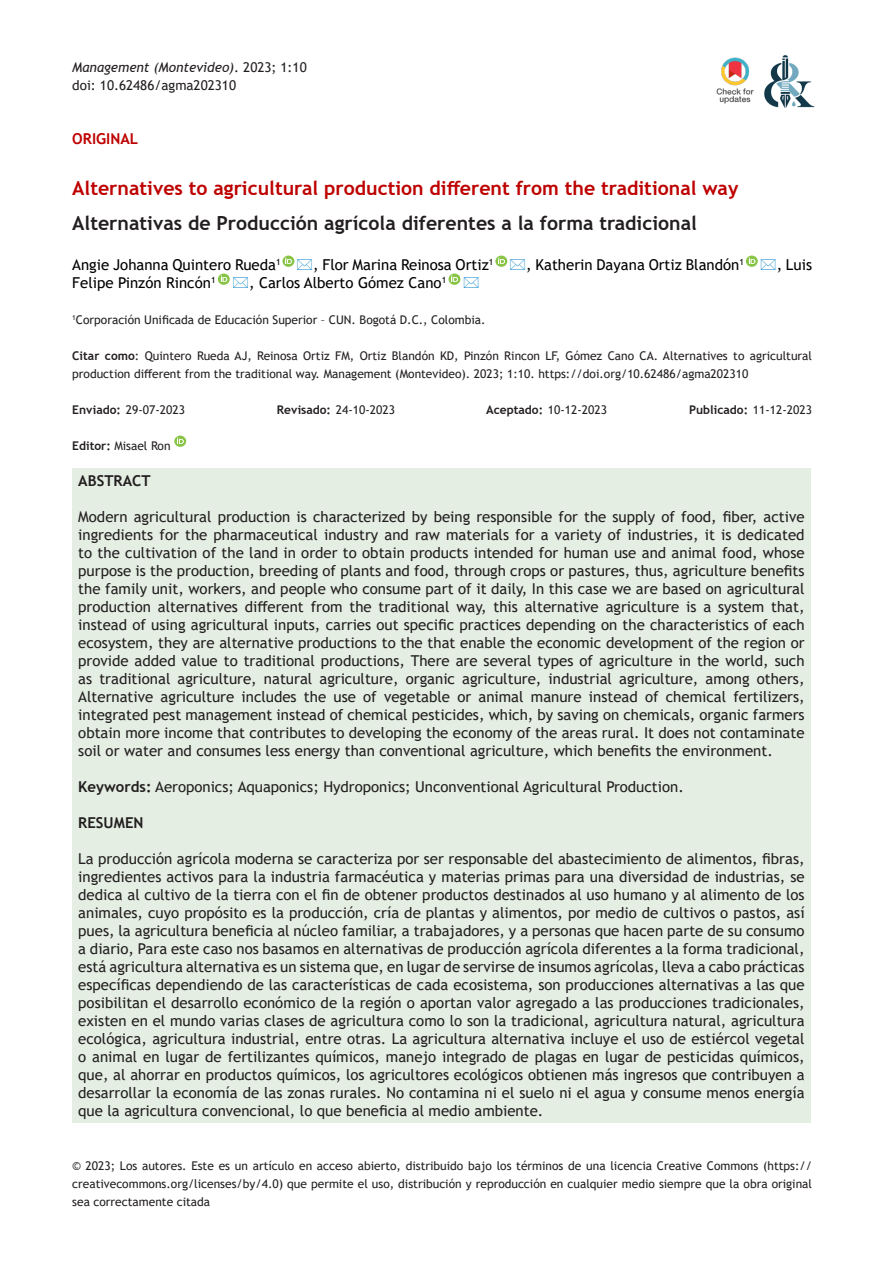
<style>
.page{position:relative;width:893px;height:1263px;background:#fff}
.page>*{position:absolute;margin:0;border:0;box-sizing:border-box;transform-origin:0 0}
.t1{font:700 19.5px "Trebuchet MS";color:#be0000}
.t2{font:700 19.5px "Trebuchet MS";color:#231f20}
.t3{font:15px/18px "Trebuchet MS";color:#231f20;text-align:justify}
.t4{font:15px "Trebuchet MS";color:#000}
.t5{font:700 15px "Trebuchet MS";color:#231f20}
.t6{font:700 15px "Trebuchet MS";color:#be0000}
.t7{font:italic 13.5px "Trebuchet MS";color:#231f20}
.t8{font:13.5px "Trebuchet MS";color:#231f20}
.t9{font:12px/18px "Trebuchet MS";color:#231f20;text-align:justify}
.t10{font:700 12px "Trebuchet MS";color:#231f20}
.s1{font-style:normal}
.s2{font-weight:700}
.s3{font-weight:400}
</style>
<div class="page">
<img style="left:716px;top:55px;width:99px;height:53px">
<div style="left:72px;top:468px;width:739px;height:654px;background:#e4eee3"></div>
<svg style="left:174px;top:436px;width:12px;height:11px"></svg>
<svg style="left:282px;top:256px;width:13px;height:11px"></svg>
<svg style="left:495px;top:256px;width:13px;height:11px"></svg>
<svg style="left:746px;top:256px;width:12px;height:11px"></svg>
<svg style="left:218px;top:274px;width:12px;height:11px"></svg>
<svg style="left:448px;top:274px;width:13px;height:11px"></svg>
<p class="t7" style="left:72px;top:59px;width:236px">Management (Montevideo)<span class="s1">. 2023; 1:10</span></p>
<p class="t8" style="left:72px;top:77px;width:165px">doi: 10.62486/agma202310</p>
<p class="t6" style="left:72px;top:129px;width:67px">ORIGINAL</p>
<p class="t1" style="left:72px;top:176px;width:668px">Alternatives to agricultural production different from the traditional way</p>
<p class="t2" style="left:72px;top:211px;width:626px">Alternativas de Producción agrícola diferentes a la forma tradicional</p>
<p class="t4" style="left:72px;top:255px;width:210px">Angie Johanna Quintero Rueda<sup>1</sup></p>
<p class="t4" style="left:313px;top:255px;width:182px">, Flor Marina Reinosa Ortiz<sup>1</sup></p>
<p class="t4" style="left:526px;top:255px;width:219px">, Katherin Dayana Ortiz Blandón<sup>1</sup></p>
<p class="t4" style="left:777px;top:255px;width:37px">, Luis</p>
<p class="t4" style="left:72px;top:273px;width:145px">Felipe Pinzón Rincón<sup>1</sup></p>
<p class="t4" style="left:249px;top:273px;width:199px">, Carlos Alberto Gómez Cano<sup>1</sup></p>
<p class="t9" style="left:72px;top:311px;width:415px"><sup>1</sup>Corporación Unificada de Educación Superior – CUN. Bogotá D.C., Colombia.</p>
<p class="t9" style="left:72px;top:347px;width:741px"><span class="s2">Citar como</span>: Quintero Rueda AJ, Reinosa Ortiz FM, Ortiz Blandón KD, Pinzón Rincon LF, Gómez Cano CA. Alternatives to agricultural production different from the traditional way. Management (Montevideo). 2023; 1:10. https://doi.org/10.62486/agma202310</p>
<p class="t9" style="left:72px;top:401px;width:114px"><span class="s2">Enviado:</span> 29-07-2023</p>
<p class="t9" style="left:277px;top:401px;width:120px"><span class="s2">Revisado:</span> 24-10-2023</p>
<p class="t9" style="left:486px;top:401px;width:122px"><span class="s2">Aceptado:</span> 10-12-2023</p>
<p class="t10" style="left:689px;top:402px;width:124px">Publicado: <span class="s3">11-12-2023</span></p>
<p class="t9" style="left:72px;top:437px;width:100px"><span class="s2">Editor:</span> Misael Ron</p>
<p class="t5" style="left:78px;top:471px;width:74px">ABSTRACT</p>
<p class="t3" style="left:78px;top:508px;width:728px">Modern agricultural production is characterized by being responsible for the supply of food, fiber, active ingredients for the pharmaceutical industry and raw materials for a variety of industries, it is dedicated to the cultivation of the land in order to obtain products intended for human use and animal food, whose purpose is the production, breeding of plants and food, through crops or pastures, thus, agriculture benefits the family unit, workers, and people who consume part of it daily, In this case we are based on agricultural production alternatives different from the traditional way, this alternative agriculture is a system that, instead of using agricultural inputs, carries out specific practices depending on the characteristics of each ecosystem, they are alternative productions to the that enable the economic development of the region or provide added value to traditional productions, There are several types of agriculture in the world, such as traditional agriculture, natural agriculture, organic agriculture, industrial agriculture, among others, Alternative agriculture includes the use of vegetable or animal manure instead of chemical fertilizers, integrated pest management instead of chemical pesticides, which, by saving on chemicals, organic farmers obtain more income that contributes to developing the economy of the areas rural. It does not contaminate soil or water and consumes less energy than conventional agriculture, which benefits the environment.</p>
<p class="t3" style="left:78px;top:778px;width:607px"><span class="s2">Keywords:</span> Aeroponics; Aquaponics; Hydroponics; Unconventional Agricultural Production.</p>
<p class="t5" style="left:78px;top:813px;width:67px">RESUMEN</p>
<p class="t3" style="left:78px;top:850px;width:728px">La producción agrícola moderna se caracteriza por ser responsable del abastecimiento de alimentos, fibras, ingredientes activos para la industria farmacéutica y materias primas para una diversidad de industrias, se dedica al cultivo de la tierra con el fin de obtener productos destinados al uso humano y al alimento de los animales, cuyo propósito es la producción, cría de plantas y alimentos, por medio de cultivos o pastos, así pues, la agricultura beneficia al núcleo familiar, a trabajadores, y a personas que hacen parte de su consumo a diario, Para este caso nos basamos en alternativas de producción agrícola diferentes a la forma tradicional, está agricultura alternativa es un sistema que, en lugar de servirse de insumos agrícolas, lleva a cabo prácticas específicas dependiendo de las características de cada ecosistema, son producciones alternativas a las que posibilitan el desarrollo económico de la región o aportan valor agregado a las producciones tradicionales, existen en el mundo varias clases de agricultura como lo son la tradicional, agricultura natural, agricultura ecológica, agricultura industrial, entre otras. La agricultura alternativa incluye el uso de estiércol vegetal o animal en lugar de fertilizantes químicos, manejo integrado de plagas en lugar de pesticidas químicos, que, al ahorrar en productos químicos, los agricultores ecológicos obtienen más ingresos que contribuyen a desarrollar la economía de las zonas rurales. No contamina ni el suelo ni el agua y consume menos energía que la agricultura convencional, lo que beneficia al medio ambiente.</p>
<p class="t9" style="left:72px;top:1157px;width:741px">© 2023; Los autores. Este es un artículo en acceso abierto, distribuido bajo los términos de una licencia Creative Commons (https:// creativecommons.org/licenses/by/4.0) que permite el uso, distribución y reproducción en cualquier medio siempre que la obra original sea correctamente citada</p>
</div>
